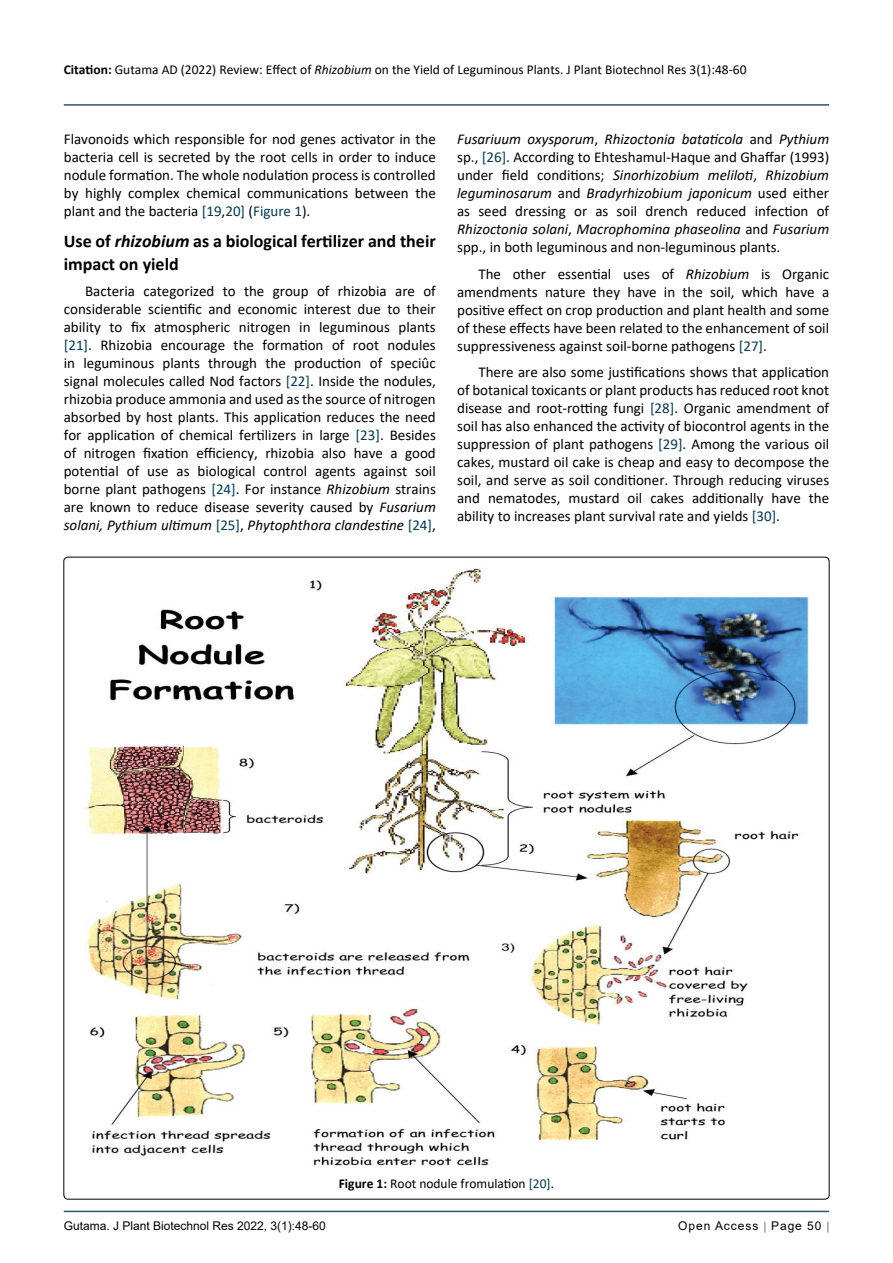
<style>
.page{position:relative;width:893px;height:1263px;background:#fff}
.page>*{position:absolute;margin:0;border:0;box-sizing:border-box;transform-origin:0 0}
.t1{font:700 18px/22.5px "Calibri";color:#000}
.t2{font:15px/18px "Calibri";color:#000;text-align:justify}
.t3{font:13.5px "Calibri";color:#000}
.t4{font:12px "Arial";color:#000}
.t5{font:12px "Arial";letter-spacing:.08em;color:#000}
.s1{font-weight:700}
.s2{font-style:italic}
.s3{color:#073950}
</style>
<div class="page">
<hr style="left:64px;top:1211px;width:765px;height:1px;background:#073950">
<hr style="left:64px;top:104px;width:765px;height:2px;background:#073950">
<img style="left:85px;top:568px;width:723px;height:597px">
<p class="t3" style="left:64px;top:60px;width:684px"><span class="s1">Citation:</span> Gutama AD (2022) Review: Effect of <span class="s2">Rhizobium</span> on the Yield of Leguminous Plants. J Plant Biotechnol Res 3(1):48-60</p>
<p class="t2" style="left:64px;top:130px;width:374px">Flavonoids which responsible for nod genes activator in the bacteria cell is secreted by the root cells in order to induce nodule formation. The whole nodulation process is controlled by highly complex chemical communications between the plant and the bacteria <span class="s3">[19</span>,<span class="s3">20]</span> (<span class="s3">Figure 1</span>).</p>
<p class="t1" style="left:64px;top:230px;width:374px">Use of <span class="s2">rhizobium</span> as a biological fertilizer and their impact on yield</p>
<p class="t2" style="left:64px;top:282px;width:374px;text-indent:21px">Bacteria categorized to the group of rhizobia are of considerable scientific and economic interest due to their ability to fix atmospheric nitrogen in leguminous plants <span class="s3">[21]</span>. Rhizobia encourage the formation of root nodules in leguminous plants through the production of speciûc signal molecules called Nod factors <span class="s3">[22]</span>. Inside the nodules, rhizobia produce ammonia and used as the source of nitrogen absorbed by host plants. This application reduces the need for application of chemical fertilizers in large <span class="s3">[23]</span>. Besides of nitrogen fixation efficiency, rhizobia also have a good potential of use as biological control agents against soil borne plant pathogens <span class="s3">[24]</span>. For instance <span class="s2">Rhizobium</span> strains are known to reduce disease severity caused by <span class="s2">Fusarium solani, Pythium ultimum</span> <span class="s3">[25]</span>, <span class="s2">Phytophthora clandestine</span> <span class="s3">[24]</span>,</p>
<p class="t2" style="left:457px;top:130px;width:374px"><span class="s2">Fusariuum oxysporum</span>, <span class="s2">Rhizoctonia bataticola</span> and <span class="s2">Pythium </span>sp., <span class="s3">[26]</span>. According to Ehteshamul-Haque and Ghaffar (1993) under field conditions; <span class="s2">Sinorhizobium meliloti</span>, <span class="s2">Rhizobium leguminosarum</span> and <span class="s2">Bradyrhizobium japonicum</span> used either as seed dressing or as soil drench reduced infection of <span class="s2">Rhizoctonia solani</span>, <span class="s2">Macrophomina phaseolina</span> and <span class="s2">Fusarium </span>spp., in both leguminous and non-leguminous plants.</p>
<p class="t2" style="left:457px;top:264px;width:374px;text-indent:21px">The other essential uses of <span class="s2">Rhizobium</span> is Organic amendments nature they have in the soil, which have a positive effect on crop production and plant health and some of these effects have been related to the enhancement of soil suppressiveness against soil-borne pathogens <span class="s3">[27]</span>.</p>
<p class="t2" style="left:457px;top:363px;width:374px;text-indent:21px">There are also some justifications shows that application of botanical toxicants or plant products has reduced root knot disease and root-rotting fungi <span class="s3">[28]</span>. Organic amendment of soil has also enhanced the activity of biocontrol agents in the suppression of plant pathogens <span class="s3">[29]</span>. Among the various oil cakes, mustard oil cake is cheap and easy to decompose the soil, and serve as soil conditioner. Through reducing viruses and nematodes, mustard oil cakes additionally have the ability to increases plant survival rate and yields <span class="s3">[30]</span>.</p>
<p class="t3" style="left:339px;top:1174px;width:217px"><span class="s1">Figure 1:</span> Root nodule fromulation <span class="s3">[20]</span>.</p>
<p class="t4" style="left:64px;top:1217px;width:264px">Gutama. J Plant Biotechnol Res 2022, 3(1):48-60</p>
<p class="t5" style="left:678px;top:1217px;width:145px">Open Access Page 50</p>
</div>
